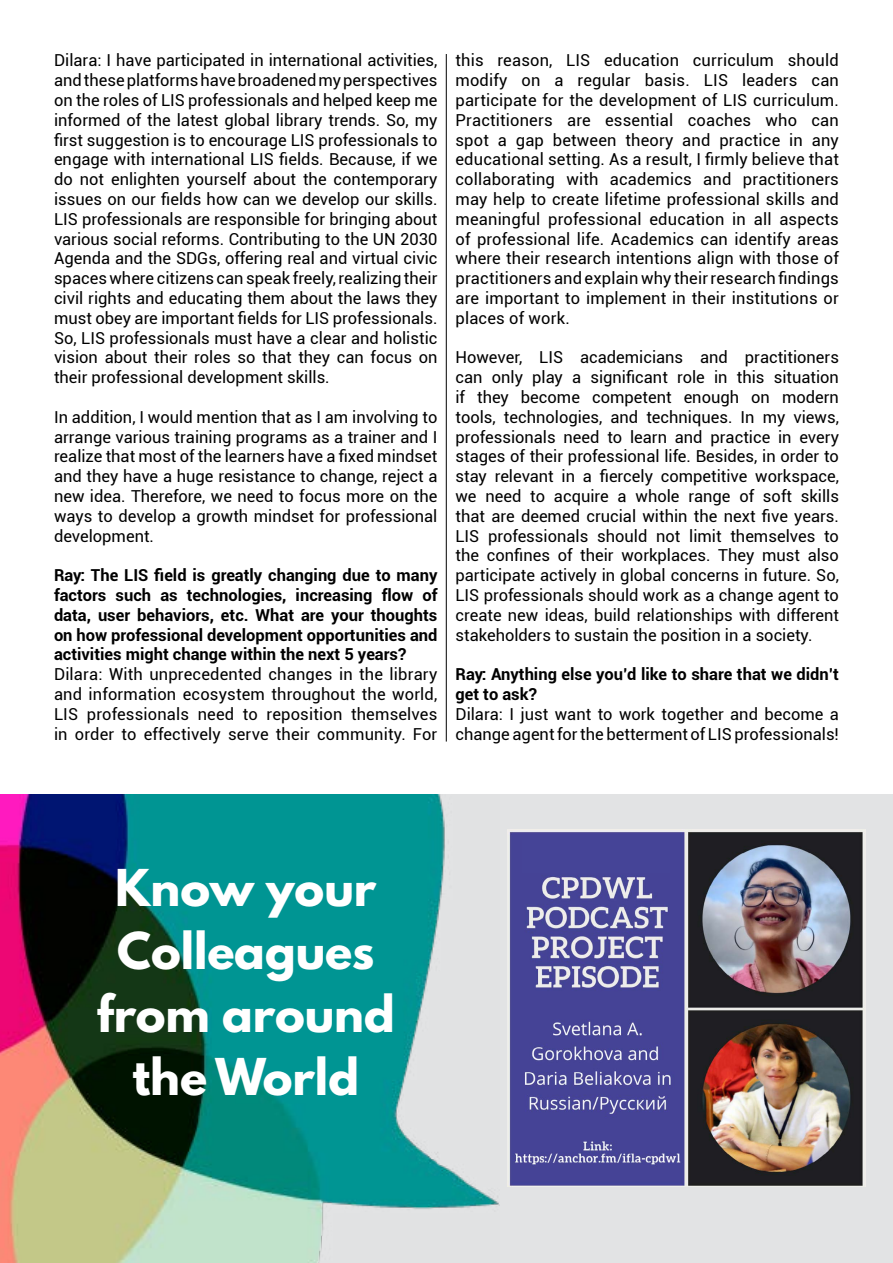
<style>
.page{position:relative;width:893px;height:1263px;background:#fff}
.page>*{position:absolute;margin:0;border:0;box-sizing:border-box;transform-origin:0 0}
.t1{font:700 45px/63px "League Spartan";color:#fff;text-align:center}
.t2{font:16.5px/19.8px "Roboto";color:#000;text-align:justify}
.t3{font:700 16.5px/19.8px "Roboto";color:#000;text-align:justify}
</style>
<div class="page">
<div style="left:814px;top:1200px;width:79px;height:23px;background:#e2e3e4"></div>
<div style="left:0;top:794px;width:892px;height:469px;background:#e2e3e4"></div>
<img style="left:0;top:794px;width:500px;height:469px">
<hr style="left:446px;top:54px;width:1px;height:687px;background:#000">
<img style="left:508px;top:830px;width:358px;height:357px">
<div style="left:522px;top:840px;width:147px;height:32px;background:#454497"></div>
<p class="t2" style="left:54px;top:50px;width:385px">Dilara: I have participated in international activities, and these platforms have broadened my perspectives on the roles of LIS professionals and helped keep me informed of the latest global library trends. So, my first suggestion is to encourage LIS professionals to engage with international LIS fields. Because, if we do not enlighten yourself about the contemporary issues on our fields how can we develop our skills.<br>LIS professionals are responsible for bringing about various social reforms. Contributing to the UN 2030<br>Agenda and the SDGs, offering real and virtual civic spaces where citizens can speak freely, realizing their civil rights and educating them about the laws they must obey are important fields for LIS professionals.<br>So, LIS professionals must have a clear and holistic vision about their roles so that they can focus on their professional development skills.</p>
<p class="t2" style="left:54px;top:406px;width:385px">In addition, I would mention that as I am involving to arrange various training programs as a trainer and I realize that most of the learners have a fixed mindset and they have a huge resistance to change, reject a new idea. Therefore, we need to focus more on the ways to develop a growth mindset for professional development.</p>
<p class="t3" style="left:54px;top:565px;width:385px">Ray: The LIS field is greatly changing due to many factors such as technologies, increasing flow of data, user behaviors, etc. What are your thoughts on how professional development opportunities and activities might change within the next 5 years?</p>
<p class="t2" style="left:54px;top:664px;width:385px">Dilara: With unprecedented changes in the library and information ecosystem throughout the world, LIS professionals need to reposition themselves in order to effectively serve their community. For</p>
<p class="t2" style="left:455px;top:50px;width:385px">this reason, LIS education curriculum should modify on a regular basis. LIS leaders can participate for the development of LIS curriculum.<br>Practitioners are essential coaches who can spot a gap between theory and practice in any educational setting. As a result, I firmly believe that collaborating with academics and practitioners may help to create lifetime professional skills and meaningful professional education in all aspects of professional life. Academics can identify areas where their research intentions align with those of practitioners and explain why their research findings are important to implement in their institutions or places of work.</p>
<p class="t2" style="left:455px;top:347px;width:385px">However, LIS academicians and practitioners can only play a significant role in this situation if they become competent enough on modern tools, technologies, and techniques. In my views, professionals need to learn and practice in every stages of their professional life. Besides, in order to stay relevant in a fiercely competitive workspace, we need to acquire a whole range of soft skills that are deemed crucial within the next five years.<br>LIS professionals should not limit themselves to the confines of their workplaces. They must also participate actively in global concerns in future. So, LIS professionals should work as a change agent to create new ideas, build relationships with different stakeholders to sustain the position in a society.</p>
<p class="t3" style="left:455px;top:664px;width:385px">Ray: Anything else you’d like to share that we didn’t get to ask?</p>
<p class="t2" style="left:455px;top:703px;width:385px">Dilara: I just want to work together and become a change agent for the betterment of LIS professionals!</p>
<h1 class="t1" style="left:97px;top:856px;width:299px">Know your<br>Colleagues from around the World</h1>
</div>
